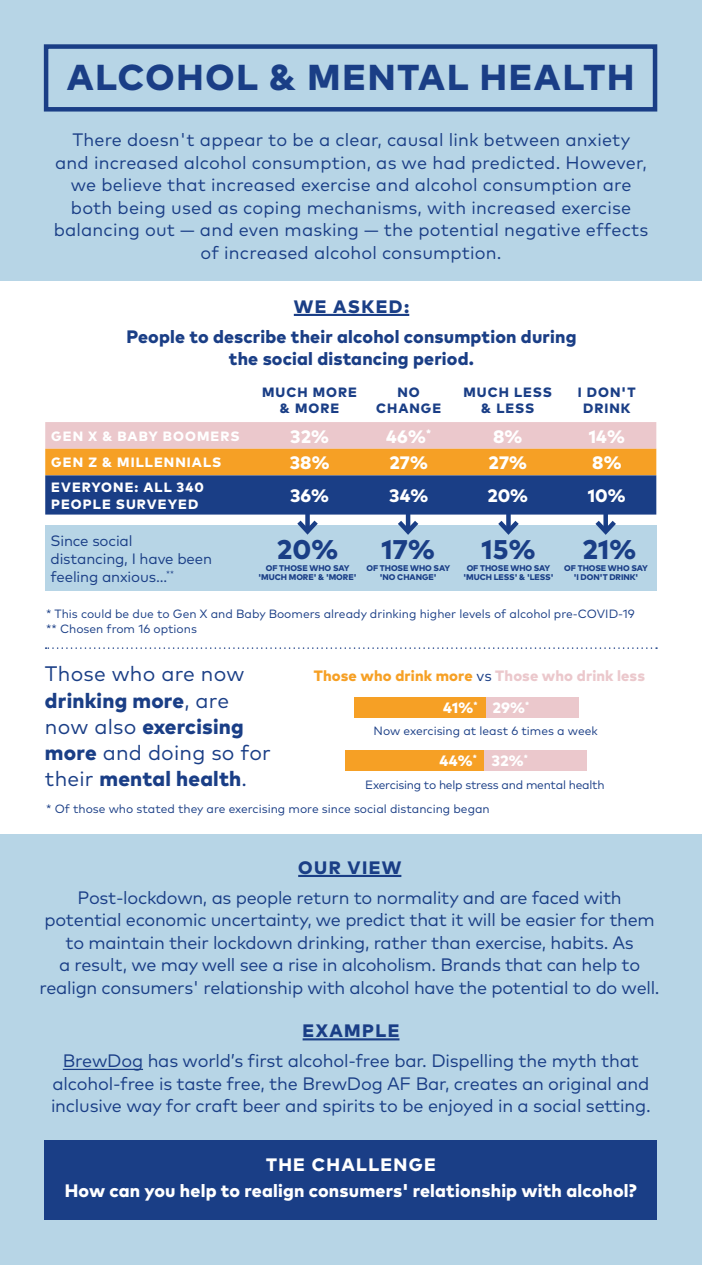
<style>
.page{position:relative;width:702px;height:1265px;background:#fff}
.page>*{position:absolute;margin:0;border:0;box-sizing:border-box;transform-origin:0 0}
.t1{font:800 36px "Mark Pro";letter-spacing:.05em;color:#1a3e86}
.t2{font:800 27px "Mark Pro";letter-spacing:.01em;color:#1a3e86}
.t3{font:21px/26.2px "Mark Pro";letter-spacing:.01em;color:#1a3e86}
.t4{font:18px/22.5px "Mark Pro";letter-spacing:-.01em;color:#1a3e86;text-align:center}
.t5{font:18px/22.5px "Mark Pro";letter-spacing:.01em;color:#1a3e86;text-align:center}
.t6{font:800 18px/25.5px "Mark Pro";letter-spacing:.01em;color:#fff;text-align:center}
.t7{font:800 18px/30px "Mark Pro";letter-spacing:.01em;color:#1a3e86;text-align:center}
.t8{font:800 18px "Mark Pro";letter-spacing:.08em;color:#1a3e86}
.t9{font:15px/18px "Mark Pro";letter-spacing:-.01em;color:#1a3e86}
.t10{font:800 15px "Mark Pro";letter-spacing:.01em;color:#f6a025}
.t11{font:800 15px "Mark Pro";letter-spacing:.01em;color:#fff}
.t12{font:800 13.5px/16.5px "Mark Pro";letter-spacing:.08em;color:#fff}
.t13{font:800 13.5px/16.5px "Mark Pro";letter-spacing:.075em;color:#1a3e86;text-align:center}
.t14{font:12px/15px "Mark Pro";color:#1a3e86}
.t15{font:12px "Mark Pro";letter-spacing:-.02em;color:#1a3e86}
.t16{font:800 8.25px "Mark Pro";letter-spacing:-.005em;color:#1a3e86}
.s1{font-weight:800}
.s2{font-weight:400;color:#1a3e86}
.s3{color:#ebc8cc}
</style>
<div class="page">
<div style="left:0;top:0;width:702px;height:1264px;background:#b7d5e6"></div>
<div style="left:0;top:281px;width:702px;height:552px;background:#fff"></div>
<div style="left:45px;top:525px;width:611px;height:66px;background:#b7d5e6"></div>
<hr style="left:302px;top:1038px;width:97px;height:2px;background:#1a3e86">
<hr style="left:63px;top:1068px;width:80px;height:1px;background:#1a3e86">
<hr style="left:298px;top:874px;width:103px;height:3px;background:#1a3e86">
<div style="left:345px;top:750px;width:140px;height:20px;background:#f6a025"></div>
<div style="left:484px;top:750px;width:103px;height:20px;background:#ebc8cc"></div>
<div style="left:354px;top:697px;width:131px;height:20px;background:#f6a025"></div>
<div style="left:485px;top:697px;width:93px;height:20px;background:#ebc8cc"></div>
<div style="left:44px;top:44px;width:613px;height:67px;border:4px solid #1a3e86"></div>
<div style="left:45px;top:1140px;width:612px;height:79px;background:#1a3e86"></div>
<svg style="left:45px;top:422px;width:611px;height:113px"></svg>
<hr style="left:294px;top:314px;width:115px;height:2px;background:#1a3e86">
<svg style="left:46px;top:647px;width:611px;height:2px"></svg>
<h1 class="t1" style="left:67px;top:50px;width:569px">ALCOHOL &amp; MENTAL HEALTH</h1>
<p class="t5" style="left:54px;top:127px;width:596px">There doesn't appear to be a clear, causal link between anxiety and increased alcohol consumption, as we had predicted. However, we believe that increased exercise and alcohol consumption are both being used as coping mechanisms, with increased exercise balancing out — and even masking — the potential negative effects of increased alcohol consumption.</p>
<p class="t7" style="left:126px;top:290px;width:451px">WE ASKED:<br>People to describe their alcohol consumption during</p>
<p class="t7" style="left:229px;top:342px;width:246px">the social distancing period.</p>
<p class="t13" style="left:262px;top:382px;width:96px">MUCH MORE &amp; MORE</p>
<p class="t13" style="left:376px;top:382px;width:67px">NO<br>CHANGE</p>
<p class="t13" style="left:463px;top:382px;width:90px">MUCH LESS &amp; LESS</p>
<p class="t13" style="left:578px;top:382px;width:59px">I DON'T<br>DRINK</p>
<p class="t12" style="left:51px;top:426px;width:190px">GEN X &amp; BABY BOOMERS</p>
<p class="t6" style="left:290px;top:422px;width:40px">32%</p>
<p class="t6" style="left:386px;top:422px;width:46px">46%<sup>*</sup></p>
<p class="t6" style="left:493px;top:422px;width:31px">8%</p>
<p class="t6" style="left:588px;top:422px;width:38px">14%</p>
<p class="t12" style="left:51px;top:453px;width:171px">GEN Z &amp; MILLENNIALS</p>
<p class="t6" style="left:290px;top:448px;width:41px">38%</p>
<p class="t6" style="left:389px;top:448px;width:40px">27%</p>
<p class="t6" style="left:488px;top:448px;width:40px">27%</p>
<p class="t6" style="left:592px;top:448px;width:31px">8%</p>
<p class="t12" style="left:51px;top:478px;width:154px">EVERYONE: ALL 340<br>PEOPLE SURVEYED</p>
<p class="t6" style="left:290px;top:481px;width:40px">36%</p>
<p class="t6" style="left:389px;top:481px;width:40px">34%</p>
<p class="t6" style="left:487px;top:481px;width:42px">20%</p>
<p class="t6" style="left:588px;top:481px;width:39px">10%</p>
<p class="t9" style="left:50px;top:530px;width:163px">Since social distancing, I have been feeling anxious…<sup>**</sup></p>
<h2 class="t2" style="left:277px;top:529px;width:63px">20%</h2>
<p class="t16" style="left:258px;top:571px;width:99px">'MUCH MORE' &amp; 'MORE'</p>
<h2 class="t2" style="left:381px;top:529px;width:55px">17%</h2>
<p class="t16" style="left:380px;top:571px;width:58px">'NO CHANGE'</p>
<h2 class="t2" style="left:481px;top:529px;width:55px">15%</h2>
<p class="t16" style="left:463px;top:571px;width:91px">'MUCH LESS' &amp; 'LESS'</p>
<h2 class="t2" style="left:582px;top:529px;width:55px">21%</h2>
<p class="t16" style="left:573px;top:571px;width:66px">'I DON'T DRINK'</p>
<p class="t16" style="left:266px;top:561px;width:85px">OF THOSE WHO SAY</p>
<p class="t16" style="left:366px;top:561px;width:85px">OF THOSE WHO SAY</p>
<p class="t16" style="left:466px;top:561px;width:85px">OF THOSE WHO SAY</p>
<p class="t16" style="left:564px;top:561px;width:85px">OF THOSE WHO SAY</p>
<p class="t14" style="left:46px;top:605px;width:590px">* This could be due to Gen X and Baby Boomers already drinking higher levels of alcohol pre-COVID-19 ** Chosen from 16 options</p>
<p class="t3" style="left:45px;top:659px;width:227px">Those who are now <span class="s1">drinking more</span>, are now also <span class="s1">exercising more</span> and doing so for their <span class="s1">mental health</span>.</p>
<p class="t10" style="left:314px;top:664px;width:332px">Those who drink more <span class="s2">vs</span> <span class="s3">Those who drink less</span></p>
<p class="t11" style="left:443px;top:696px;width:88px">41%<sup>*</sup> 29%<sup>*</sup></p>
<p class="t14" style="left:373px;top:721px;width:226px">Now exercising at least 6 times a week</p>
<p class="t11" style="left:439px;top:749px;width:90px">44%<sup>*</sup> 32%<sup>*</sup></p>
<p class="t15" style="left:365px;top:775px;width:241px">Exercising to help stress and mental health</p>
<p class="t14" style="left:46px;top:800px;width:445px">* Of those who stated they are exercising more since social distancing began</p>
<p class="t7" style="left:298px;top:850px;width:105px">OUR VIEW</p>
<p class="t4" style="left:40px;top:884px;width:621px">Post-lockdown, as people return to normality and are faced with potential economic uncertainty, we predict that it will be easier for them to maintain their lockdown drinking, rather than exercise, habits. As<br>a result, we may well see a rise in alcoholism. Brands that can help to realign consumers' relationship with alcohol have the potential to do well.</p>
<p class="t8" style="left:302px;top:1016px;width:98px">EXAMPLE</p>
<p class="t4" style="left:51px;top:1047px;width:601px">BrewDog has world’s first alcohol-free bar. Dispelling the myth that alcohol-free is taste free, the BrewDog AF Bar, creates an original and inclusive way for craft beer and spirits to be enjoyed in a social setting.</p>
<p class="t6" style="left:65px;top:1150px;width:573px">THE CHALLENGE<br>How can you help to realign consumers' relationship with alcohol?</p>
</div>
